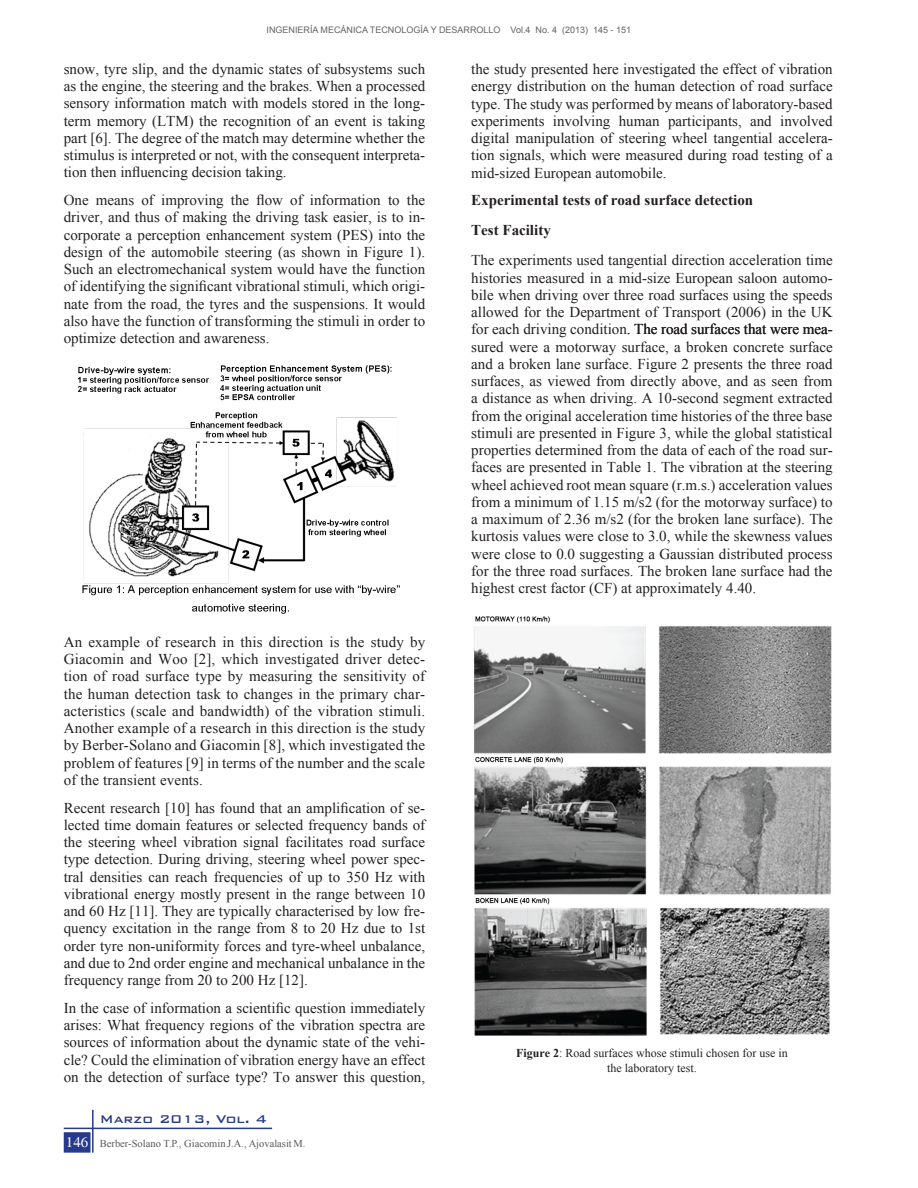
<style>
.page{position:relative;width:918px;height:1188px;background:#fff}
.page>*{position:absolute;margin:0;border:0;box-sizing:border-box;transform-origin:0 0}
.t1{font:15px/17.2px "Times New Roman";color:#231f20;text-align:justify}
.Heading_2{font:700 15px "Times New Roman";color:#231f20}
.t2{font:500 15px "Bank Gothic BT";color:#27398a}
.t3{font:15px "Times";color:#fff}
.t4{font:12px "Times New Roman";color:#231f20}
.t5{font:10.5px "Times New Roman";color:#57585a}
.Normal_somim{font:9px "Arial";color:#636366}
.s1{font-weight:700}
</style>
<div class="page">
<div style="left:64px;top:1132px;width:27px;height:21px;background:#27398a;border:2px solid #27398a"></div>
<hr style="left:92px;top:1110px;width:2px;height:43px;background:#27398a">
<hr style="left:64px;top:1128px;width:208px;height:1px;background:#27398a">
<img style="left:474px;top:616px;width:358px;height:420px">
<img style="left:78px;top:365px;width:322px;height:249px">
<p class="Normal_somim" style="left:267px;top:24px;width:366px">INGENIERÍA MECÁNICA TECNOLOGÍA Y DESARROLLO Vol.4 No. 4 (2013) 145 - 151</p>
<p class="t1" style="left:64px;top:60px;width:363px">snow, tyre slip, and the dynamic states of subsystems such as the engine, the steering and the brakes. When a processed sensory information match with models stored in the long&shy;term memory (LTM) the recognition of an event is taking part [6]. The degree of the match may determine whether the stimulus is interpreted or not, with the consequent interpreta&shy;tion then influencing decision taking.</p>
<p class="t1" style="left:64px;top:191px;width:363px">One means of improving the flow of information to the driver, and thus of making the driving task easier, is to in&shy;corporate a perception enhancement system (PES) into the design of the automobile steering (as shown in Figure 1).<br>Such an electromechanical system would have the function of identifying the significant vibrational stimuli, which origi&shy;nate from the road, the tyres and the suspensions. It would also have the function of transforming the stimuli in order to optimize detection and awareness.</p>
<p class="t1" style="left:64px;top:633px;width:363px">An example of research in this direction is the study by Giacomin and Woo [2], which investigated driver detec&shy;tion of road surface type by measuring the sensitivity of the human detection task to changes in the primary char&shy;acteristics (scale and bandwidth) of the vibration stimuli.<br>Another example of a research in this direction is the study by Berber-Solano and Giacomin [8], which investigated the problem of features [9] in terms of the number and the scale of the transient events.</p>
<p class="t1" style="left:64px;top:799px;width:363px">Recent research [10] has found that an amplification of se&shy;lected time domain features or selected frequency bands of the steering wheel vibration signal facilitates road surface type detection. During driving, steering wheel power spec&shy;tral densities can reach frequencies of up to 350 Hz with vibrational energy mostly present in the range between 10 and 60 Hz [11]. They are typically characterised by low fre&shy;quency excitation in the range from 8 to 20 Hz due to 1st order tyre non-uniformity forces and tyre-wheel unbalance, and due to 2nd order engine and mechanical unbalance in the frequency range from 20 to 200 Hz [12].</p>
<p class="t1" style="left:64px;top:999px;width:363px">In the case of information a scientific question immediately arises: What frequency regions of the vibration spectra are sources of information about the dynamic state of the vehi&shy;cle? Could the elimination of vibration energy have an effect on the detection of surface type? To answer this question,</p>
<p class="t2" style="left:100px;top:1110px;width:169px">Marzo 2013, Vol. 4</p>
<p class="t3" style="left:66px;top:1133px;width:24px">146</p>
<p class="t5" style="left:100px;top:1136px;width:207px">Berber-Solano T.P., Giacomin J.A., AjovalasitM.</p>
<p class="t1" style="left:471px;top:60px;width:363px">the study presented here investigated the effect of vibration energy distribution on the human detection of road surface type. The study was performed by means of laboratory-based experiments involving human participants, and involved digital manipulation of steering wheel tangential accelera&shy;tion signals, which were measured during road testing of a mid-sized European automobile.</p>
<p class="Heading_2" style="left:471px;top:190px;width:284px">Experimental tests of road surface detection</p>
<p class="Heading_2" style="left:471px;top:220px;width:81px">Test Facility</p>
<p class="t1" style="left:471px;top:252px;width:363px">The experiments used tangential direction acceleration time histories measured in a mid-size European saloon automo&shy;bile when driving over three road surfaces using the speeds allowed for the Department of Transport (2006) in the UK for each driving condition. The road surfaces that were mea&shy;sured were a motorway surface, a broken concrete surface and a broken lane surface. Figure 2 presents the three road surfaces, as viewed from directly above, and as seen from a distance as when driving. A 10-second segment extracted from the original acceleration time histories of the three base stimuli are presented in Figure 3, while the global statistical properties determined from the data of each of the road sur&shy;faces are presented in Table 1. The vibration at the steering wheel achieved root mean square (r.m.s.) acceleration values from a minimum of 1.15 m/s2 (for the motorway surface) to a maximum of 2.36 m/s2 (for the broken lane surface). The kurtosis values were close to 3.0, while the skewness values were close to 0.0 suggesting a Gaussian distributed process for the three road surfaces. The broken lane surface had the highest crest factor (CF) at approximately 4.40.</p>
<p class="t4" style="left:516px;top:1045px;width:273px"><span class="s1">Figure 2</span>: Road surfaces whose stimuli chosen for use in</p>
<p class="t4" style="left:607px;top:1060px;width:91px">the laboratory test.</p>
</div>
